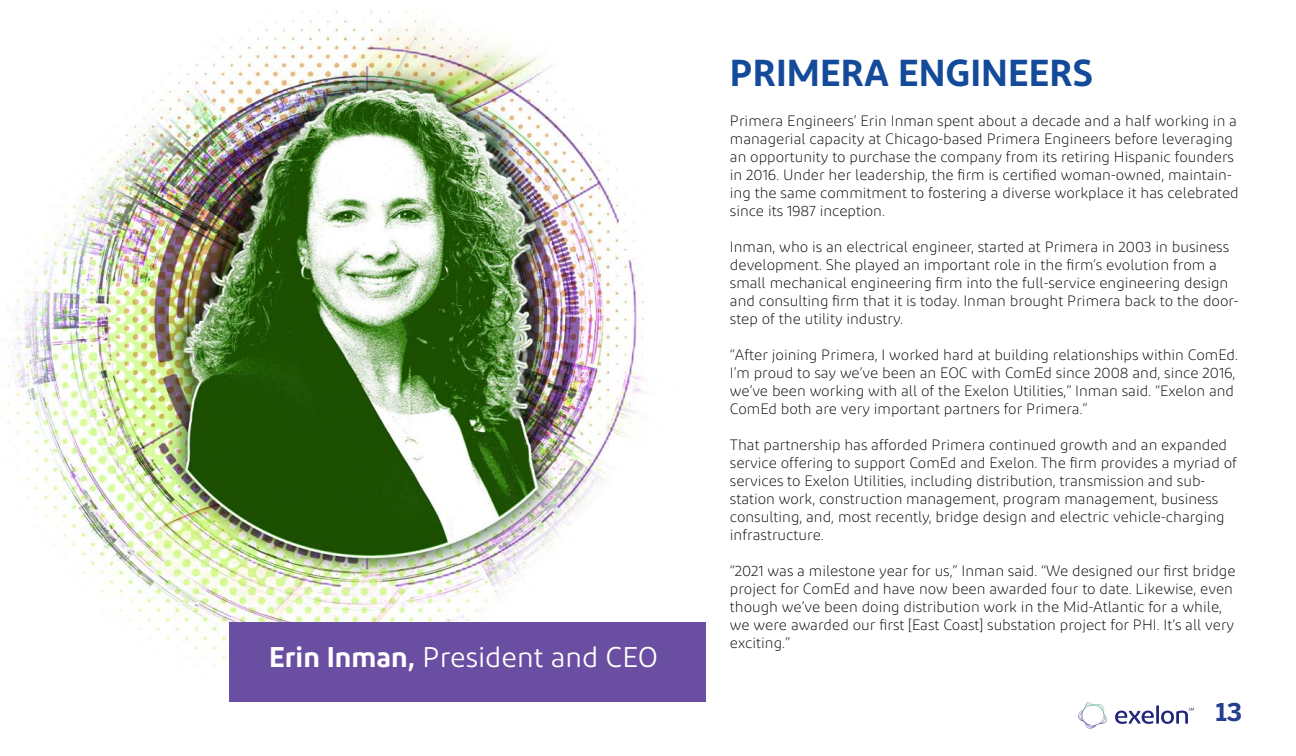
<style>
.page{position:relative;width:1296px;height:756px;background:#fff}
.page>*{position:absolute;margin:0;border:0;box-sizing:border-box;transform-origin:0 0}
.t1{font:600 37.5px "Diodrum";color:#144a9a}
.t2{font:28.5px "Diodrum";color:#fff}
.t3{font:700 24.3px "Benton Sans";color:#253f8e}
.t4{font:300 15px/18px "Diodrum";color:#000}
.s1{font-weight:600}
</style>
<div class="page">
<img style="left:0;top:11px;width:644px;height:681px">
<div style="left:230px;top:622px;width:476px;height:80px;background:#694ea1"></div>
<svg style="left:1115px;top:705px;width:79px;height:19px"></svg>
<svg style="left:1078px;top:702px;width:29px;height:27px"></svg>
<p class="t2" style="left:269px;top:640px;width:391px"><span class="s1">Erin Inman,</span> President and CEO</p>
<p class="t1" style="left:730px;top:49px;width:365px">PRIMERA ENGINEERS</p>
<p class="t4" style="left:730px;top:111px;width:510px">Primera Engineers’ Erin Inman spent about a decade and a half working in a managerial capacity at Chicago-based Primera Engineers before leveraging an opportunity to purchase the company from its retiring Hispanic founders in 2016. Under her leadership, the firm is certified woman-owned, maintain&shy;ing the same commitment to fostering a diverse workplace it has celebrated since its 1987 inception.</p>
<p class="t4" style="left:730px;top:237px;width:510px">Inman, who is an electrical engineer, started at Primera in 2003 in business development. She played an important role in the firm’s evolution from a small mechanical engineering firm into the full-service engineering design and consulting firm that it is today. Inman brought Primera back to the door&shy;step of the utility industry.</p>
<p class="t4" style="left:730px;top:345px;width:510px">“After joining Primera, I worked hard at building relationships within ComEd.<br>I’m proud to say we’ve been an EOC with ComEd since 2008 and, since 2016, we’ve been working with all of the Exelon Utilities,” Inman said. “Exelon and ComEd both are very important partners for Primera.”</p>
<p class="t4" style="left:730px;top:435px;width:509px">That partnership has afforded Primera continued growth and an expanded service offering to support ComEd and Exelon. The firm provides a myriad of services to Exelon Utilities, including distribution, transmission and sub&shy;station work, construction management, program management, business consulting, and, most recently, bridge design and electric vehicle-charging infrastructure.</p>
<p class="t4" style="left:730px;top:561px;width:507px">“2021 was a milestone year for us,” Inman said. “We designed our first bridge project for ComEd and have now been awarded four to date. Likewise, even though we’ve been doing distribution work in the Mid-Atlantic for a while, we were awarded our first [East Coast] substation project for PHI. It’s all very exciting.”</p>
<p class="t3" style="left:1216px;top:698px;width:28px">13</p>
</div>
